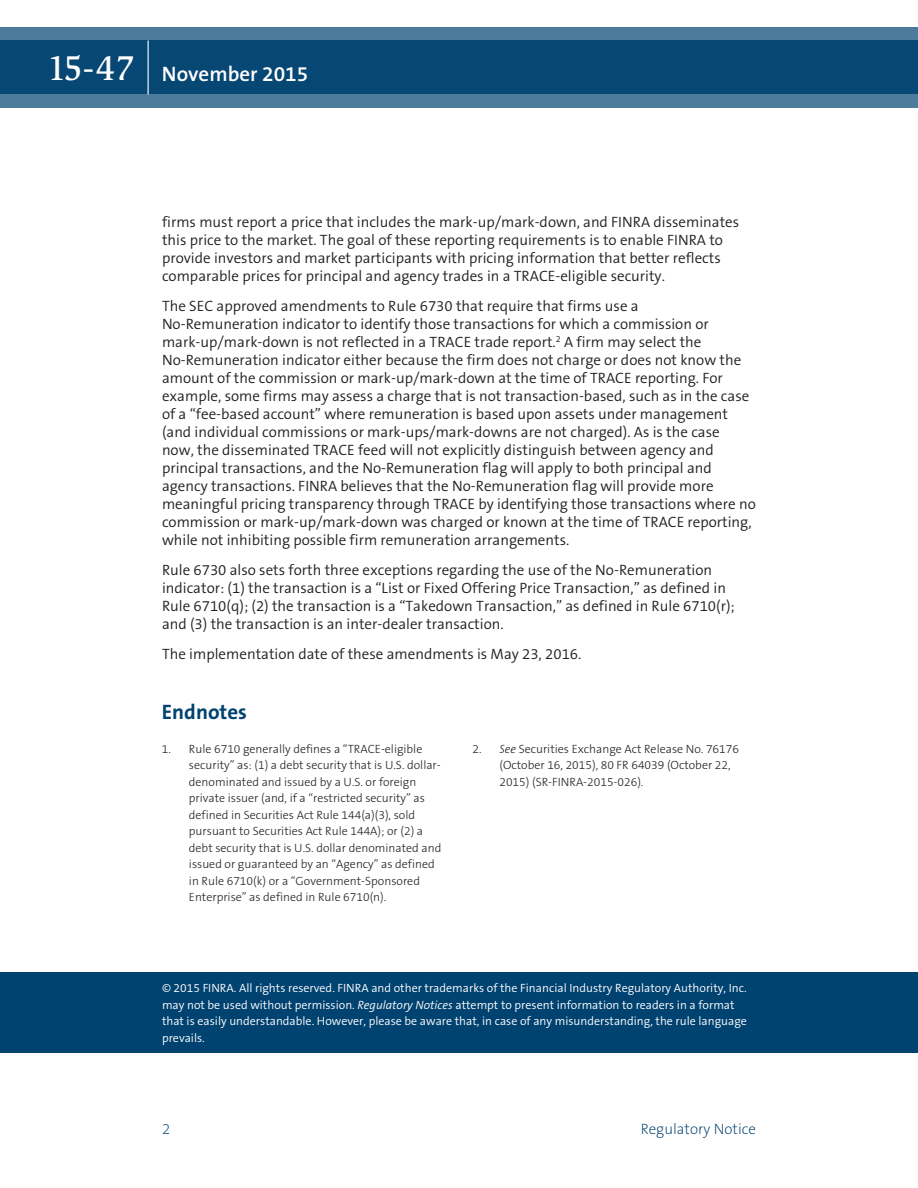
<style>
.page{position:relative;width:918px;height:1188px;background:#fff}
.page>*{position:absolute;margin:0;border:0;box-sizing:border-box;transform-origin:0 0}
.t1{font:600 21px "The Sans B6";color:#fff}
.t2{font:700 21px "The Sans B7";color:#004270}
.t3{font:300 15px/18px "The Sans B4";color:#231f20}
.t4{font:200 15px "The Sans B2";color:#004270}
.t5{font:300 12px/16.5px "The Sans B3";color:#231f20}
.t6{font:300 12px/16.5px "The Sans B4";color:#fff}
.s1{font-family:"Slimbach LT";font-weight:500;font-size:36px}
.s2{font-style:italic}
</style>
<div class="page">
<div style="left:0;top:972px;width:918px;height:81px;background:#004270"></div>
<svg style="left:0;top:27px;width:918px;height:81px;background:#1e5881"></svg>
<hr style="left:148px;top:40px;width:1px;height:54px;background:#fff">
<h1 class="t1" style="left:47px;top:62px;width:263px"><span class="s1">15-47</span> November 2015</h1>
<p class="t3" style="left:162px;top:213px;width:579px">firms must report a price that includes the mark-up/mark-down, and FINRA disseminates this price to the market. The goal of these reporting requirements is to enable FINRA to provide investors and market participants with pricing information that better reflects comparable prices for principal and agency trades in a TRACE-eligible security.</p>
<p class="t3" style="left:162px;top:297px;width:595px">The SEC approved amendments to Rule 6730 that require that firms use a No-Remuneration indicator to identify those transactions for which a commission or mark-up/mark-down is not reflected in a TRACE trade report.<sup>2</sup> A firm may select the No-Remuneration indicator either because the firm does not charge or does not know the amount of the commission or mark-up/mark-down at the time of TRACE reporting. For example, some firms may assess a charge that is not transaction-based, such as in the case of a “fee-based account” where remuneration is based upon assets under management (and individual commissions or mark-ups/mark-downs are not charged). As is the case<br>now, the disseminated TRACE feed will not explicitly distinguish between agency and principal transactions, and the No-Remuneration flag will apply to both principal and agency transactions. FINRA believes that the No-Remuneration flag will provide more meaningful pricing transparency through TRACE by identifying those transactions where no commission or mark-up/mark-down was charged or known at the time of TRACE reporting, while not inhibiting possible firm remuneration arrangements.</p>
<p class="t3" style="left:162px;top:561px;width:574px">Rule 6730 also sets forth three exceptions regarding the use of the No-Remuneration indicator: (1) the transaction is a “List or Fixed Offering Price Transaction,” as defined in Rule 6710(q); (2) the transaction is a “Takedown Transaction,” as defined in Rule 6710(r); and (3) the transaction is an inter-dealer transaction.</p>
<p class="t3" style="left:162px;top:645px;width:421px">The implementation date of these amendments is May 23, 2016.</p>
<h1 class="t2" style="left:162px;top:700px;width:87px">Endnotes</h1>
<p class="t5" style="left:189px;top:741px;width:254px;text-indent:-27px">1. Rule 6710 generally defines a “TRACE-eligible security” as: (1) a debt security that is U.S. dollar&shy;denominated and issued by a U.S. or foreign private issuer (and, if a “restricted security” as defined in Securities Act Rule 144(a)(3), sold pursuant to Securities Act Rule 144A); or (2) a debt security that is U.S. dollar denominated and issued or guaranteed by an “Agency” as defined in Rule 6710(k) or a “Government-Sponsored Enterprise” as defined in Rule 6710(n).</p>
<p class="t5" style="left:499px;top:741px;width:241px;text-indent:-27px">2. <span class="s2">See</span> Securities Exchange Act Release No. 76176 (October 16, 2015), 80 FR 64039 (October 22,<br>2015) (SR-FINRA-2015-026).</p>
<p class="t6" style="left:162px;top:980px;width:586px">© 2015 FINRA. All rights reserved. FINRA and other trademarks of the Financial Industry Regulatory Authority, Inc. may not be used without permission. <span class="s2">Regulatory Notices</span> attempt to present information to readers in a format that is easily understandable. However, please be aware that, in case of any misunderstanding, the rule language prevails.</p>
<p class="t4" style="left:162px;top:1121px;width:10px">2</p>
<p class="t4" style="left:641px;top:1121px;width:117px">Regulatory Notice</p>
</div>
